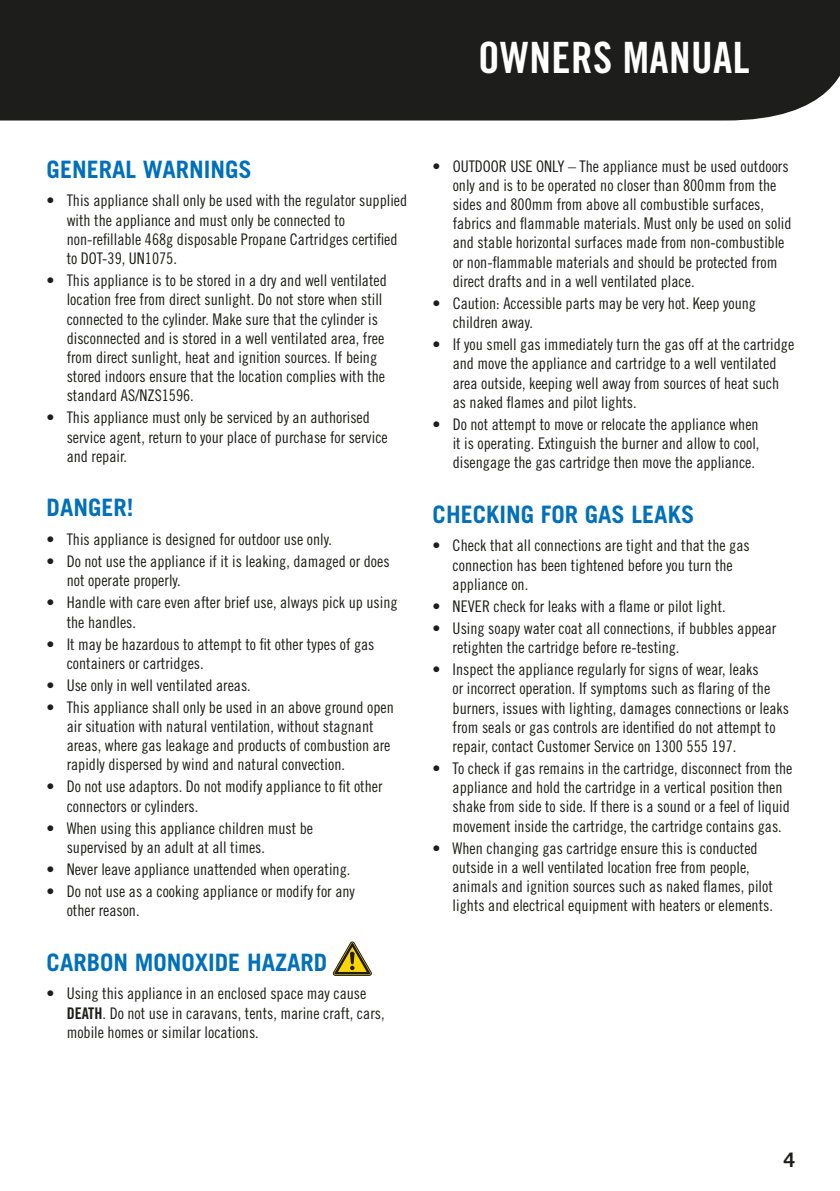
<style>
.page{position:relative;width:840px;height:1191px;background:#fff}
.page>*{position:absolute;margin:0;border:0;box-sizing:border-box;transform-origin:0 0}
.t1{font:43.2px "Trade Gothic Bold Cond Twenty";letter-spacing:.01em;color:#fff}
.t2{font:700 24px "Trade Gothic";color:#0070ba}
.t3{font:700 20px "Trade Gothic";color:#1d1d1b}
.t4{font:16px/19.2px "Trade Gothic Cond Eighteen";color:#1d1d1b}
.s1{font-family:"Trade Gothic Bold Cond Twenty"}
</style>
<div class="page">
<div style="left:0;top:0;width:839px;height:121px;background:#1d1d1b"></div>
<div style="left:805px;top:0;width:34px;height:65px;background:#1d1d1b"></div>
<svg style="left:333px;top:941px;width:38px;height:34px"></svg>
<h1 class="t1" style="left:478px;top:31px;width:273px">OWNERS MANUAL</h1>
<h2 class="t2" style="left:47px;top:154px;width:206px">GENERAL WARNINGS</h2>
<p class="t4" style="left:67px;top:191px;width:342px;text-indent:-20px">• This appliance shall only be used with the regulator supplied with the appliance and must only be connected to non-refillable 468g disposable Propane Cartridges certified to DOT-39, UN1075.</p>
<p class="t4" style="left:67px;top:271px;width:321px;text-indent:-20px">• This appliance is to be stored in a dry and well ventilated location free from direct sunlight. Do not store when still connected to the cylinder. Make sure that the cylinder is disconnected and is stored in a well ventilated area, free from direct sunlight, heat and ignition sources. If being stored indoors ensure that the location complies with the standard AS/NZS1596.</p>
<p class="t4" style="left:67px;top:408px;width:322px;text-indent:-20px">• This appliance must only be serviced by an authorised service agent, return to your place of purchase for service and repair.</p>
<h2 class="t2" style="left:47px;top:493px;width:88px">DANGER!</h2>
<p class="t4" style="left:47px;top:529px;width:287px">• This appliance is designed for outdoor use only.</p>
<p class="t4" style="left:67px;top:551px;width:324px;text-indent:-20px">• Do not use the appliance if it is leaking, damaged or does not operate properly.</p>
<p class="t4" style="left:67px;top:593px;width:332px;text-indent:-20px">• Handle with care even after brief use, always pick up using the handles.</p>
<p class="t4" style="left:67px;top:634px;width:309px;text-indent:-20px">• It may be hazardous to attempt to fit other types of gas containers or cartridges.</p>
<p class="t4" style="left:47px;top:675px;width:205px">• Use only in well ventilated areas.</p>
<p class="t4" style="left:67px;top:697px;width:328px;text-indent:-20px">• This appliance shall only be used in an above ground open air situation with natural ventilation, without stagnant areas, where gas leakage and products of combustion are rapidly dispersed by wind and natural convection.</p>
<p class="t4" style="left:67px;top:777px;width:317px;text-indent:-20px">• Do not use adaptors. Do not modify appliance to fit other connectors or cylinders.</p>
<p class="t4" style="left:67px;top:818px;width:248px;text-indent:-20px">• When using this appliance children must be supervised by an adult at all times.</p>
<p class="t4" style="left:47px;top:859px;width:305px">• Never leave appliance unattended when operating.</p>
<p class="t4" style="left:67px;top:881px;width:289px;text-indent:-20px">• Do not use as a cooking appliance or modify for any other reason.</p>
<h2 class="t2" style="left:47px;top:947px;width:282px">CARBON MONOXIDE HAZARD</h2>
<p class="t4" style="left:67px;top:984px;width:319px;text-indent:-20px">• Using this appliance in an enclosed space may cause<br><span class="s1">DEATH</span>. Do not use in caravans, tents, marine craft, cars, mobile homes or similar locations.</p>
<p class="t4" style="left:452px;top:156px;width:340px;text-indent:-20px">• OUTDOOR USE ONLY – The appliance must be used outdoors only and is to be operated no closer than 800mm from the sides and 800mm from above all combustible surfaces, fabrics and flammable materials. Must only be used on solid and stable horizontal surfaces made from non-combustible or non-flammable materials and should be protected from direct drafts and in a well ventilated place.</p>
<p class="t4" style="left:452px;top:293px;width:304px;text-indent:-20px">• Caution: Accessible parts may be very hot. Keep young children away.</p>
<p class="t4" style="left:452px;top:335px;width:343px;text-indent:-20px">• If you smell gas immediately turn the gas off at the cartridge and move the appliance and cartridge to a well ventilated area outside, keeping well away from sources of heat such as naked flames and pilot lights.</p>
<p class="t4" style="left:452px;top:414px;width:308px;text-align:justify;text-indent:-20px">• Do not attempt to move or relocate the appliance when it is operating. Extinguish the burner and allow to cool, disengage the gas cartridge then move the appliance.</p>
<h2 class="t2" style="left:432px;top:499px;width:263px">CHECKING FOR GAS LEAKS</h2>
<p class="t4" style="left:452px;top:536px;width:298px;text-indent:-20px">• Check that all connections are tight and that the gas connection has been tightened before you turn the appliance on.</p>
<p class="t4" style="left:432px;top:596px;width:294px">• NEVER check for leaks with a flame or pilot light.</p>
<p class="t4" style="left:452px;top:618px;width:325px;text-indent:-20px">• Using soapy water coat all connections, if bubbles appear retighten the cartridge before re-testing.</p>
<p class="t4" style="left:452px;top:659px;width:337px;text-indent:-20px">• Inspect the appliance regularly for signs of wear, leaks<br>or incorrect operation. If symptoms such as flaring of the burners, issues with lighting, damages connections or leaks from seals or gas controls are identified do not attempt to repair, contact Customer Service on 1300 555 197.</p>
<p class="t4" style="left:452px;top:758px;width:341px;text-indent:-20px">• To check if gas remains in the cartridge, disconnect from the appliance and hold the cartridge in a vertical position then shake from side to side. If there is a sound or a feel of liquid movement inside the cartridge, the cartridge contains gas.</p>
<p class="t4" style="left:452px;top:838px;width:321px;text-indent:-20px">• When changing gas cartridge ensure this is conducted outside in a well ventilated location free from people, animals and ignition sources such as naked flames, pilot lights and electrical equipment with heaters or elements.</p>
<p class="t3" style="left:783px;top:1147px;width:13px">4</p>
</div>
